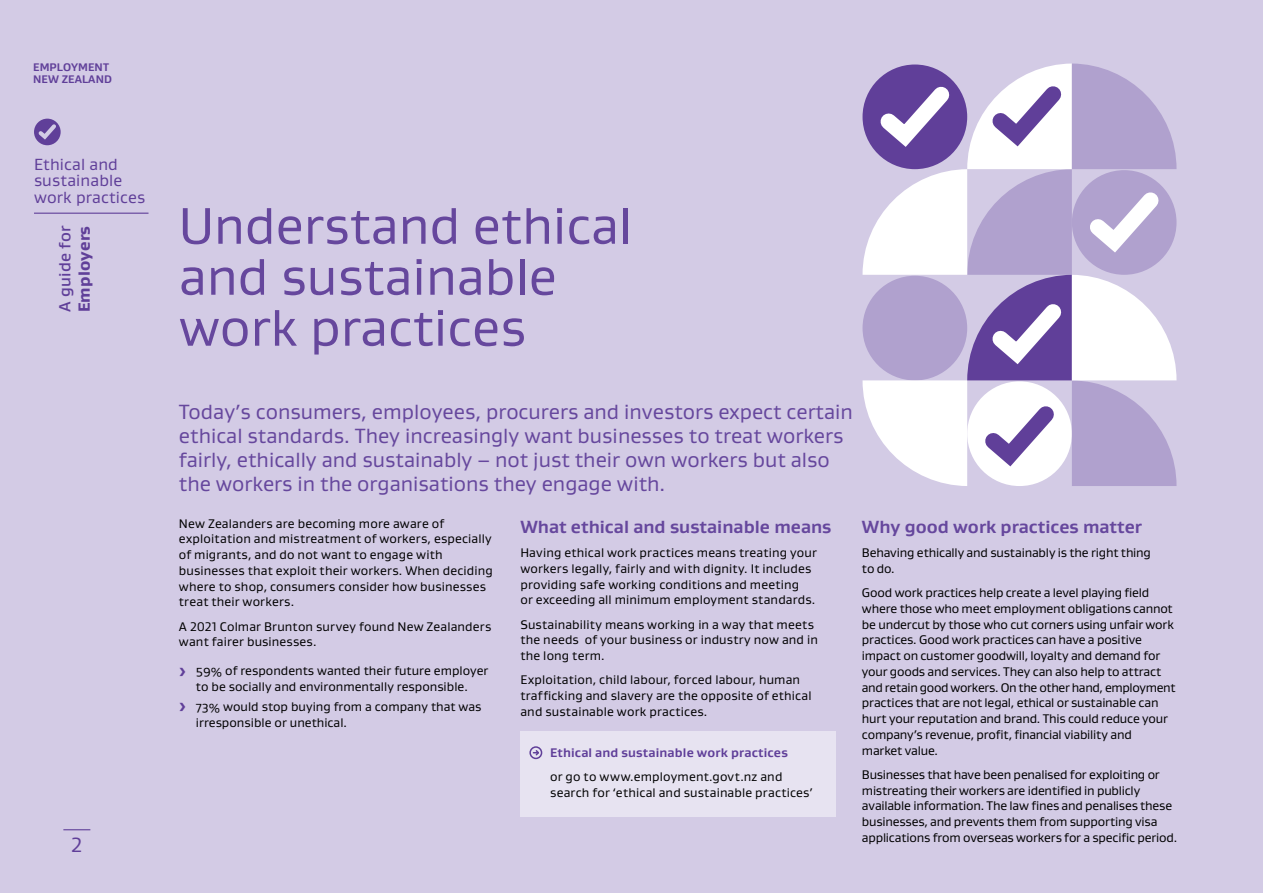
<style>
.page{position:relative;width:1263px;height:893px;background:#d3cbe5}
.page>*{position:absolute;margin:0;border:0;box-sizing:border-box;transform-origin:0 0}
.t1{font:52.5px/51px "Gustan";color:#66479d}
.t2{font:21px/24px "Gustan";color:#66479d}
.t3{font:21px "Gustan";color:#603f99}
.t4{font:700 18px "Gustan";color:#66479d}
.t5{font:16.5px/16.5px "Gustan";letter-spacing:.01em;color:#603f99}
.t6{font:500 16.5px "Gustan";letter-spacing:.01em;color:#603f99}
.t7{font:800 16.5px "Gustan";letter-spacing:.01em;color:#603f99}
.t8{font:12.75px/15.8px "Gustan";color:#000}
.t9{font:700 12.75px "Gustan";letter-spacing:.01em;color:#603f99}
.t10{font:700 11.25px/11.2px "Gustan";letter-spacing:.01em;color:#603f99}
.s1{font-weight:700;font-size:18px;color:#603f99}
</style>
<div class="page">
<div style="left:34px;top:119px;width:27px;height:26px;background:#603f99;border-radius:50%"></div>
<svg style="left:35px;top:121px;width:25px;height:21px"></svg>
<hr style="left:34px;top:213px;width:115px;height:1px;background:#603f99">
<svg style="left:63px;top:829px;width:27px;height:1px"></svg>
<svg style="left:862px;top:64px;width:314px;height:422px"></svg>
<div style="left:520px;top:732px;width:316px;height:44px;background:#e7e3f1"></div>
<div style="left:520px;top:756px;width:316px;height:60px;background:#e7e3f1"></div>
<div style="left:529px;top:746px;width:13px;height:13px;border:2px solid #603f99;border-radius:50%"></div>
<svg style="left:533px;top:749px;width:7px;height:8px"></svg>
<p class="t10" style="left:33px;top:62px;width:80px">EMPLOYMENT<br>NEW ZEALAND</p>
<p class="t5" style="left:34px;top:156px;width:113px">Ethical and sustainable work practices</p>
<p class="t6" style="left:54px;top:312px;width:88px;rotate:-90deg">A guide for</p>
<p class="t7" style="left:73px;top:312px;width:88px;rotate:-90deg">Employers</p>
<h2 class="t3" style="left:71px;top:831px;width:13px">2</h2>
<h1 class="t1" style="left:179px;top:199px;width:455px">Understand ethical and sustainable work practices</h1>
<p class="t2" style="left:179px;top:399px;width:676px">Today’s consumers, employees, procurers and investors expect certain ethical standards. They increasingly want businesses to treat workers fairly, ethically and sustainably – not just their own workers but also the workers in the organisations they engage with.</p>
<p class="t8" style="left:179px;top:515px;width:315px">New Zealanders are becoming more aware of exploitation and mistreatment of workers, especially of migrants, and do not want to engage with businesses that exploit their workers. When deciding where to shop, consumers consider how businesses treat their workers.</p>
<p class="t8" style="left:179px;top:618px;width:314px">A 2021 Colmar Brunton survey found New Zealanders want fairer businesses.</p>
<p class="t8" style="left:179px;top:662px;width:311px;text-align:center"><span class="s1">›</span> 59% of respondents wanted their future employer to be socially and environmentally responsible.</p>
<p class="t8" style="left:196px;top:698px;width:287px;text-indent:-17px"><span class="s1">›</span> 73% would stop buying from a company that was irresponsible or unethical.</p>
<h3 class="t4" style="left:520px;top:515px;width:313px">What ethical and sustainable means</h3>
<p class="t8" style="left:520px;top:545px;width:298px">Having ethical work practices means treating your workers legally, fairly and with dignity. It includes providing safe working conditions and meeting<br>or exceeding all minimum employment standards.</p>
<p class="t8" style="left:520px;top:616px;width:299px">Sustainability means working in a way that meets the needs of your business or industry now and in the long term.</p>
<p class="t8" style="left:520px;top:672px;width:293px">Exploitation, child labour, forced labour, human trafficking and slavery are the opposite of ethical and sustainable work practices.</p>
<p class="t9" style="left:550px;top:744px;width:239px">Ethical and sustainable work practices</p>
<p class="t8" style="left:550px;top:769px;width:264px">or go to www.employment.govt.nz and search for ‘ethical and sustainable practices’</p>
<h3 class="t4" style="left:862px;top:515px;width:282px">Why good work practices matter</h3>
<p class="t8" style="left:862px;top:545px;width:291px">Behaving ethically and sustainably is the right thing to do.</p>
<p class="t8" style="left:862px;top:585px;width:315px">Good work practices help create a level playing field where those who meet employment obligations cannot be undercut by those who cut corners using unfair work practices. Good work practices can have a positive impact on customer goodwill, loyalty and demand for your goods and services. They can also help to attract and retain good workers. On the other hand, employment practices that are not legal, ethical or sustainable can hurt your reputation and brand. This could reduce your company’s revenue, profit, financial viability and market value.</p>
<p class="t8" style="left:862px;top:766px;width:317px">Businesses that have been penalised for exploiting or mistreating their workers are identified in publicly available information. The law fines and penalises these businesses, and prevents them from supporting visa applications from overseas workers for a specific period.</p>
</div>
